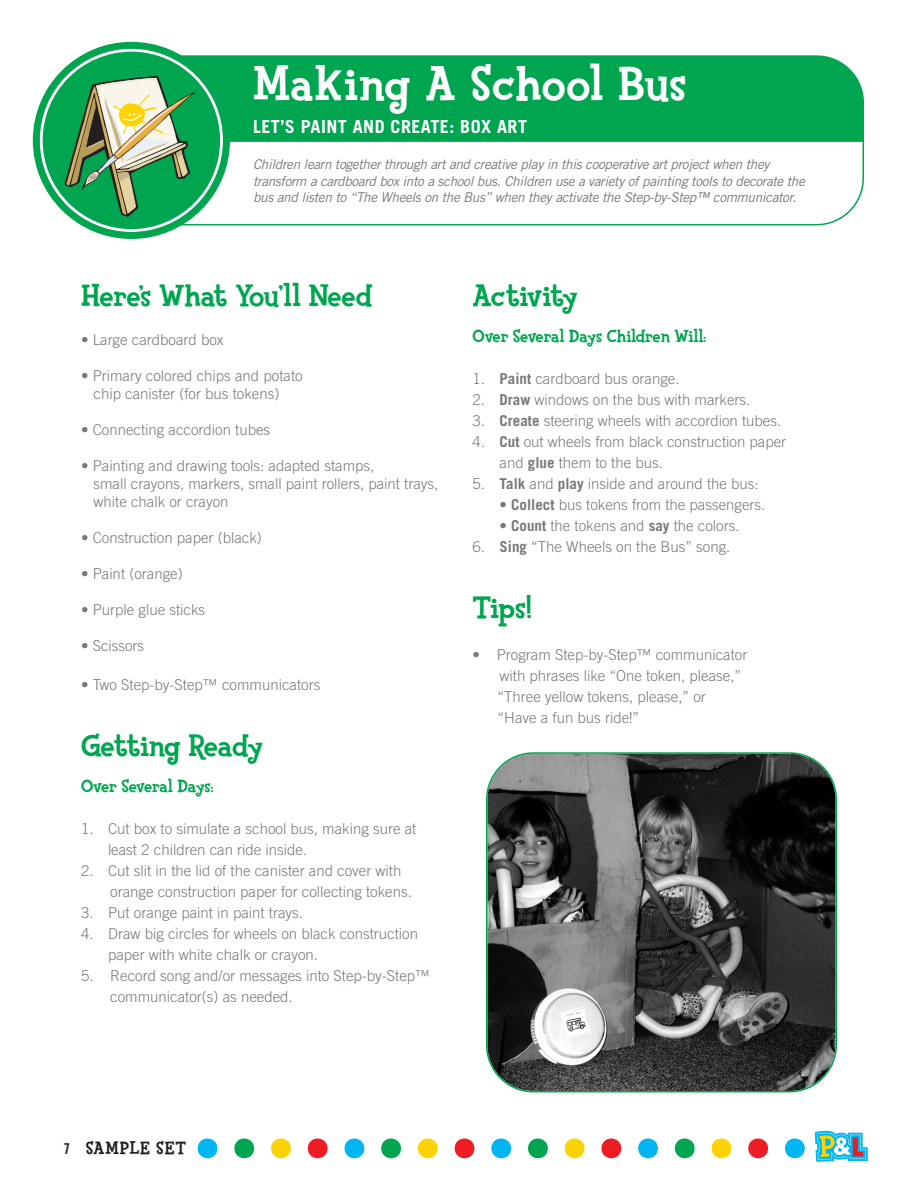
<style>
.page{position:relative;width:918px;height:1188px;background:#fff}
.page>*{position:absolute;margin:0;border:0;box-sizing:border-box;transform-origin:0 0}
.t1{font:800 49.5px "Fink";letter-spacing:.005em;color:#fff}
._04_Body_Copy{font:800 31.5px "Fink";letter-spacing:-.025em;color:#00a54f}
._04_Body_Copy-2{font:800 18px "Fink";letter-spacing:-.015em;color:#00a54f}
.t2{font:700 18px "Trade Gothic LT Std";letter-spacing:.025em;color:#fff}
.t3{font:800 18px "Fink";letter-spacing:.05em;color:#231f20}
._04_Body_Copy-3{font:300 15px/21px "Trade Gothic LT Std";color:#76787b}
.t4{font:15px "Trade Gothic LT Std Bd Cn 20";color:#231f20}
.t5{font:italic 13.5px/16.5px "Trade Gothic LT Std";letter-spacing:-.025em;color:#76787b}
.s1{font-weight:700}
</style>
<div class="page">
<svg style="left:230px;top:55px;width:634px;height:170px;fill:#00a54f"></svg>
<svg style="left:33px;top:42px;width:197px;height:197px"></svg>
<svg style="left:815px;top:1131px;width:53px;height:31px"></svg>
<svg style="left:197px;top:1138px;width:21px;height:21px"></svg>
<svg style="left:234px;top:1138px;width:21px;height:21px"></svg>
<svg style="left:307px;top:1138px;width:21px;height:21px"></svg>
<svg style="left:271px;top:1138px;width:20px;height:21px"></svg>
<svg style="left:344px;top:1138px;width:21px;height:21px"></svg>
<svg style="left:381px;top:1138px;width:20px;height:21px"></svg>
<svg style="left:454px;top:1138px;width:21px;height:21px"></svg>
<svg style="left:417px;top:1138px;width:21px;height:21px"></svg>
<svg style="left:491px;top:1138px;width:21px;height:21px"></svg>
<svg style="left:528px;top:1138px;width:20px;height:21px"></svg>
<svg style="left:601px;top:1138px;width:21px;height:21px"></svg>
<svg style="left:564px;top:1138px;width:21px;height:21px"></svg>
<svg style="left:638px;top:1138px;width:20px;height:21px"></svg>
<svg style="left:674px;top:1138px;width:21px;height:21px"></svg>
<svg style="left:748px;top:1138px;width:20px;height:21px"></svg>
<svg style="left:711px;top:1138px;width:21px;height:21px"></svg>
<svg style="left:785px;top:1138px;width:20px;height:21px"></svg>
<svg style="left:486px;top:752px;width:351px;height:340px;background:#4f5150"></svg>
<p class="t1" style="left:253px;top:53px;width:435px">Making A School Bus</p>
<p class="t2" style="left:253px;top:115px;width:275px">LET’S PAINT AND CREATE: BOX ART</p>
<p class="t5" style="left:253px;top:157px;width:553px">Children learn together through art and creative play in this cooperative art project when they transform a cardboard box into a school bus. Children use a variety of painting tools to decorate the bus and listen to “The Wheels on the Bus” when they activate the Step-by-Step™ communicator.</p>
<p class="_04_Body_Copy" style="left:81px;top:276px;width:293px">Here’s What You’ll Need</p>
<p class="_04_Body_Copy-3" style="left:81px;top:329px;width:144px">• Large cardboard box</p>
<p class="_04_Body_Copy-3" style="left:81px;top:365px;width:223px">• Primary colored chips and potato</p>
<p class="_04_Body_Copy-3" style="left:94px;top:383px;width:187px">chip canister (for bus tokens)</p>
<p class="_04_Body_Copy-3" style="left:81px;top:419px;width:191px">• Connecting accordion tubes</p>
<p class="_04_Body_Copy-3" style="left:81px;top:455px;width:295px">• Painting and drawing tools: adapted stamps,</p>
<p class="_04_Body_Copy-3" style="left:94px;top:473px;width:346px">small crayons, markers, small paint rollers, paint trays,</p>
<p class="_04_Body_Copy-3" style="left:94px;top:491px;width:137px">white chalk or crayon</p>
<p class="_04_Body_Copy-3" style="left:81px;top:527px;width:182px">• Construction paper (black)</p>
<p class="_04_Body_Copy-3" style="left:81px;top:563px;width:103px">• Paint (orange)</p>
<p class="_04_Body_Copy-3" style="left:81px;top:599px;width:126px">• Purple glue sticks</p>
<p class="_04_Body_Copy-3" style="left:81px;top:635px;width:65px">• Scissors</p>
<p class="_04_Body_Copy-3" style="left:81px;top:674px;width:241px">• Two Step-by-Step™ communicators</p>
<p class="_04_Body_Copy" style="left:81px;top:726px;width:184px">Getting Ready</p>
<p class="_04_Body_Copy-2" style="left:81px;top:775px;width:134px">Over Several Days:</p>
<p class="_04_Body_Copy-3" style="left:81px;top:818px;width:337px">1. Cut box to simulate a school bus, making sure at</p>
<p class="_04_Body_Copy-3" style="left:108px;top:839px;width:201px">least 2 children can ride inside.</p>
<p class="_04_Body_Copy-3" style="left:81px;top:860px;width:322px">2. Cut slit in the lid of the canister and cover with</p>
<p class="_04_Body_Copy-3" style="left:110px;top:881px;width:303px">orange construction paper for collecting tokens.</p>
<p class="_04_Body_Copy-3" style="left:81px;top:902px;width:224px">3. Put orange paint in paint trays.</p>
<p class="_04_Body_Copy-3" style="left:81px;top:923px;width:339px">4. Draw big circles for wheels on black construction</p>
<p class="_04_Body_Copy-3" style="left:108px;top:944px;width:212px">paper with white chalk or crayon.</p>
<p class="_04_Body_Copy-3" style="left:81px;top:965px;width:351px">5. Record song and/or messages into Step-by-Step™</p>
<p class="_04_Body_Copy-3" style="left:110px;top:986px;width:184px">communicator(s) as needed.</p>
<p class="_04_Body_Copy" style="left:472px;top:276px;width:107px">Activity</p>
<p class="_04_Body_Copy-2" style="left:472px;top:325px;width:235px">Over Several Days Children Will:</p>
<p class="_04_Body_Copy-3" style="left:472px;top:368px;width:209px">1. <span class="s1">Paint</span> cardboard bus orange.</p>
<p class="_04_Body_Copy-3" style="left:472px;top:389px;width:279px">2. <span class="s1">Draw</span> windows on the bus with markers.</p>
<p class="_04_Body_Copy-3" style="left:472px;top:410px;width:310px">3. <span class="s1">Create</span> steering wheels with accordion tubes.</p>
<p class="_04_Body_Copy-3" style="left:500px;top:431px;width:288px;text-indent:-27px">4. <span class="s1">Cut</span> out wheels from black construction paper and <span class="s1">glue</span> them to the bus.</p>
<p class="_04_Body_Copy-3" style="left:472px;top:473px;width:288px">5. <span class="s1">Talk</span> and <span class="s1">play</span> inside and around the bus:</p>
<p class="_04_Body_Copy-3" style="left:500px;top:494px;width:267px">• <span class="s1">Collect</span> bus tokens from the passengers.</p>
<p class="_04_Body_Copy-3" style="left:500px;top:515px;width:242px">• <span class="s1">Count</span> the tokens and <span class="s1">say</span> the colors.</p>
<p class="_04_Body_Copy-3" style="left:472px;top:536px;width:259px">6. <span class="s1">Sing</span> “The Wheels on the Bus” song.</p>
<p class="_04_Body_Copy" style="left:472px;top:588px;width:61px">Tips!</p>
<p class="_04_Body_Copy-3" style="left:472px;top:644px;width:276px">• Program Step-by-Step™ communicator</p>
<p class="_04_Body_Copy-3" style="left:500px;top:665px;width:243px">with phrases like “One token, please,”</p>
<p class="_04_Body_Copy-3" style="left:498px;top:686px;width:210px">“Three yellow tokens, please,” or</p>
<p class="_04_Body_Copy-3" style="left:498px;top:707px;width:143px">“Have a fun bus ride!”</p>
<p class="t4" style="left:64px;top:1140px;width:8px">7</p>
<p class="t3" style="left:86px;top:1137px;width:102px">SAMPLE SET</p>
</div>
